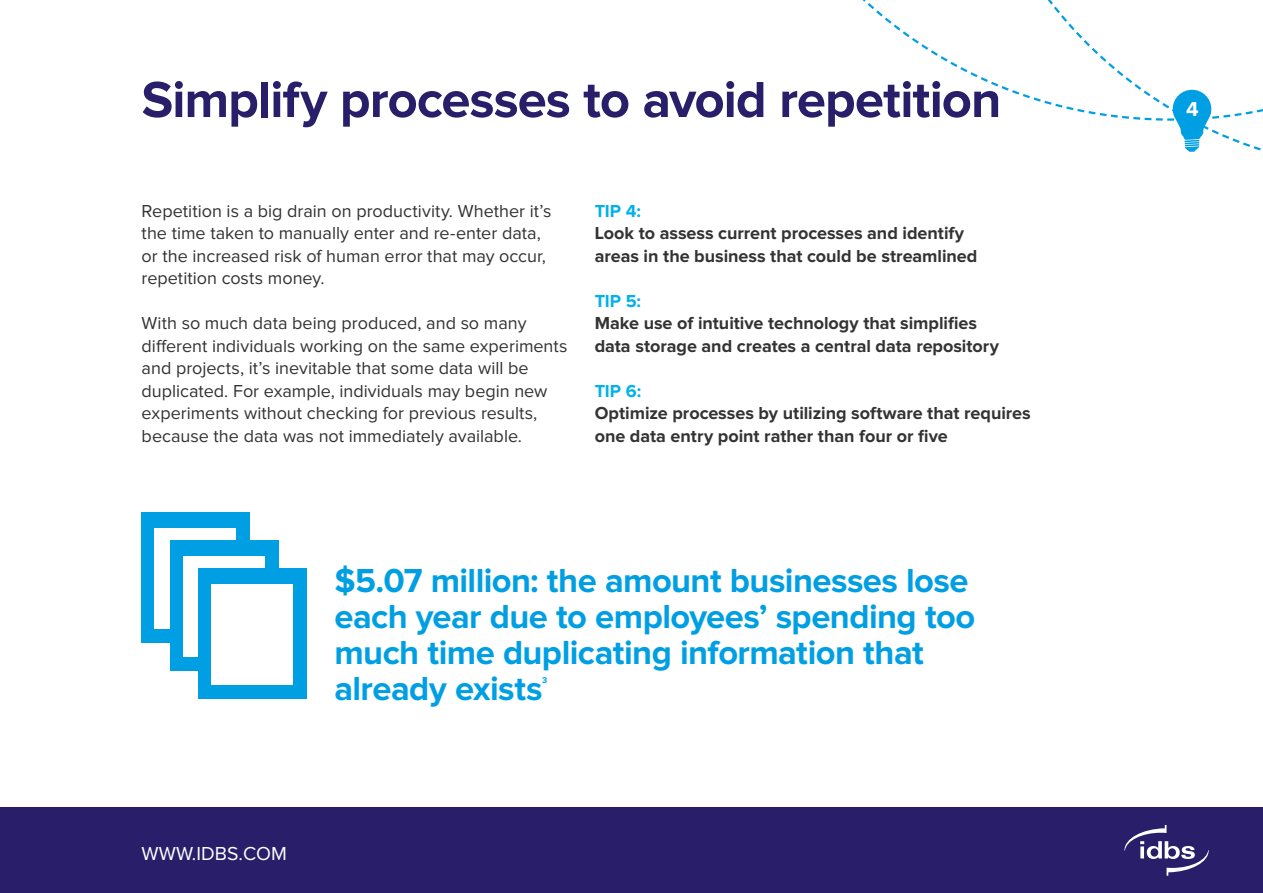
<style>
.page{position:relative;width:1263px;height:893px;background:#fff}
.page>*{position:absolute;margin:0;border:0;box-sizing:border-box;transform-origin:0 0}
.t1{font:700 52.5px "Proxima Nova";letter-spacing:-.02em;color:#281e69}
.t2{font:700 34.5px/36px "Proxima Nova";letter-spacing:-.015em;color:#009fe3}
.t3{font:700 21px "Proxima Nova";color:#fff}
.t4{font:19.5px "Proxima Nova";color:#fff}
.t5{font:18px/22.5px "Proxima Nova";color:#333}
.t6{font:700 18px/22.5px "Proxima Nova";letter-spacing:-.005em;color:#333}
.t7{font:700 18px "Proxima Nova";letter-spacing:-.005em;color:#00b1eb}
.t8{font:700 8.7px "Proxima Nova";color:#009fe3}
</style>
<div class="page">
<div style="left:0;top:808px;width:1263px;height:85px;background:#281e69"></div>
<svg style="left:1124px;top:825px;width:85px;height:51px"></svg>
<svg style="left:862px;top:0;width:311px;height:121px"></svg>
<svg style="left:1173px;top:89px;width:90px;height:63px"></svg>
<div style="left:142px;top:512px;width:108px;height:130px;background:#009fe3"></div>
<div style="left:155px;top:528px;width:81px;height:101px;background:#fff"></div>
<div style="left:170px;top:540px;width:108px;height:131px;background:#009fe3"></div>
<div style="left:183px;top:556px;width:81px;height:101px;background:#fff"></div>
<div style="left:198px;top:569px;width:108px;height:130px;background:#009fe3"></div>
<div style="left:211px;top:585px;width:81px;height:100px;background:#fff"></div>
<h1 class="t1" style="left:142px;top:76px;width:861px">Simplify processes to avoid repetition</h1>
<p class="t5" style="left:142px;top:200px;width:411px">Repetition is a big drain on productivity. Whether it’s the time taken to manually enter and re-enter data, or the increased risk of human error that may occur, repetition costs money.</p>
<p class="t5" style="left:142px;top:313px;width:427px">With so much data being produced, and so many different individuals working on the same experiments and projects, it’s inevitable that some data will be duplicated. For example, individuals may begin new experiments without checking for previous results, because the data was not immediately available.</p>
<p class="t7" style="left:595px;top:203px;width:48px">TIP 4:</p>
<p class="t6" style="left:595px;top:223px;width:384px">Look to assess current processes and identify areas in the business that could be streamlined</p>
<p class="t7" style="left:595px;top:293px;width:48px">TIP 5:</p>
<p class="t6" style="left:595px;top:313px;width:406px">Make use of intuitive technology that simplifies data storage and creates a central data repository</p>
<p class="t7" style="left:595px;top:383px;width:48px">TIP 6:</p>
<p class="t6" style="left:595px;top:403px;width:437px">Optimize processes by utilizing software that requires one data entry point rather than four or five</p>
<h2 class="t2" style="left:334px;top:564px;width:642px">$5.07 million: the amount businesses lose each year due to employees’ spending too much time duplicating information that already exists</h2>
<p class="t8" style="left:542px;top:676px;width:7px">3</p>
<p class="t4" style="left:142px;top:845px;width:147px">WWW.IDBS.COM</p>
<p class="t3" style="left:1186px;top:99px;width:14px">4</p>
</div>
